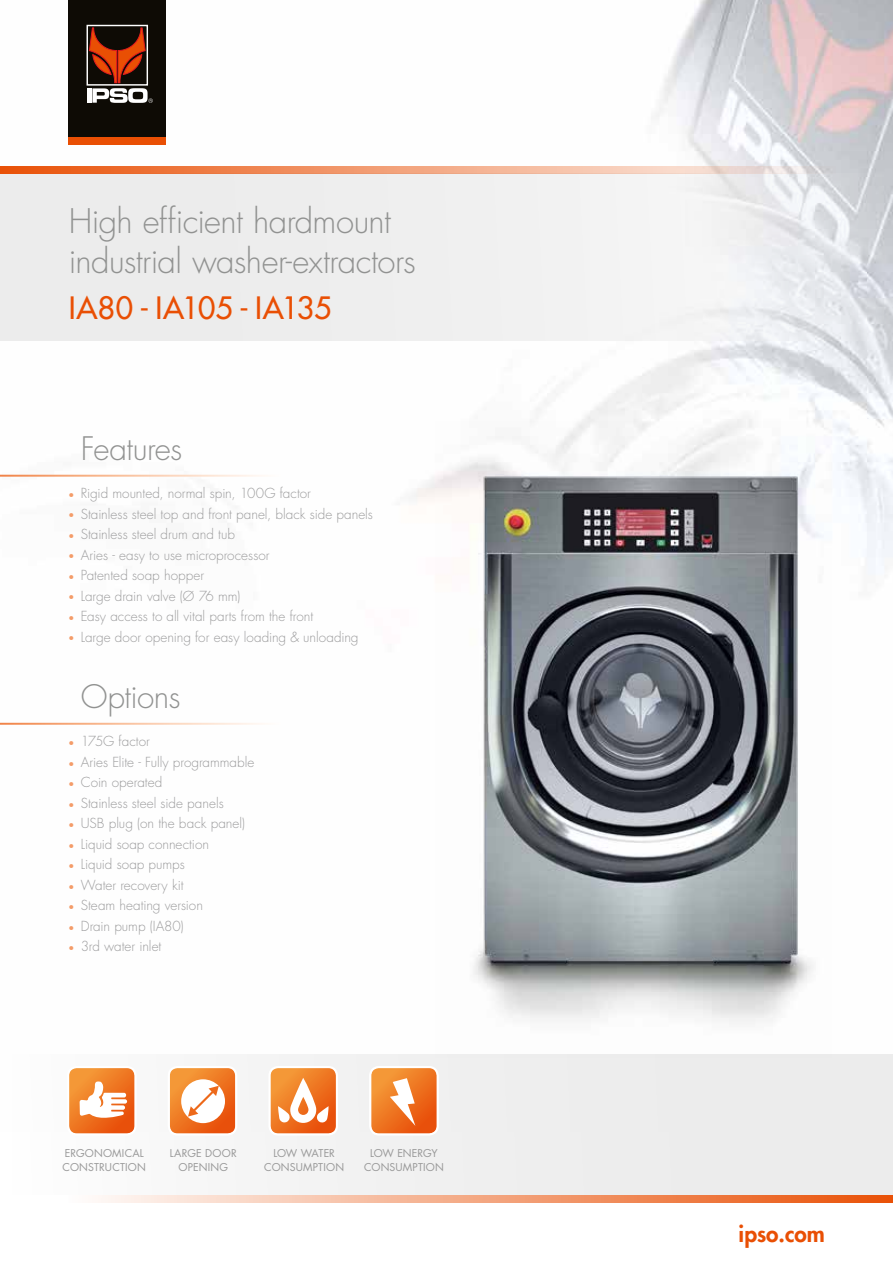
<style>
.page{position:relative;width:893px;height:1263px;background:#fff}
.page>*{position:absolute;margin:0;border:0;box-sizing:border-box;transform-origin:0 0}
.t1{font:300 33px/40.5px "Futura Std";letter-spacing:-.02em;color:#919291}
.t2{font:300 31.5px "Futura Std";letter-spacing:-.02em;color:#919291}
.t3{font:500 30px "Futura Std";letter-spacing:.005em;color:#e94f04}
.t4{font:800 22.5px "Futura Std";color:#e94f04}
.t5{font:300 13.5px "Futura Std";color:#9c9c9d}
.t6{font:10.5px/13.5px "Futura Std";letter-spacing:.015em;color:#989898;text-align:center}
.s1{font-size:10.5px;color:#f49c69}
</style>
<div class="page">
<img style="left:0;top:0;width:893px;height:723px">
<div style="left:69px;top:0;width:97px;height:137px;background:#0e0b05"></div>
<svg style="left:86px;top:24px;width:67px;height:79px"></svg>
<div style="left:69px;top:137px;width:97px;height:8px;background:#e94f04"></div>
<div style="left:0;top:173px;width:891px;height:168px;background:#ececec"></div>
<svg style="left:0;top:166px;width:836px;height:7px"></svg>
<div style="left:12px;top:1054px;width:881px;height:141px;background:#ececec"></div>
<svg style="left:98px;top:1195px;width:795px;height:7px"></svg>
<svg style="left:68px;top:1067px;width:68px;height:67px"></svg>
<div style="left:67px;top:1066px;width:70px;height:69px;border:2px solid #fff;border-radius:9px"></div>
<div style="left:67px;top:1066px;width:69px;height:69px;border:1px solid #fff;border-radius:9px"></div>
<div style="left:168px;top:1066px;width:69px;height:69px;border:1px solid #fff;border-radius:9px"></div>
<svg style="left:169px;top:1067px;width:67px;height:67px"></svg>
<div style="left:369px;top:1066px;width:70px;height:69px;border:2px solid #fff;border-radius:9px"></div>
<div style="left:370px;top:1066px;width:68px;height:69px;border:1px solid #fff;border-radius:9px"></div>
<svg style="left:370px;top:1067px;width:68px;height:67px"></svg>
<div style="left:269px;top:1066px;width:69px;height:69px;border:1px solid #fff;border-radius:9px"></div>
<svg style="left:270px;top:1067px;width:67px;height:67px"></svg>
<img style="left:436px;top:421px;width:395px;height:603px">
<hr style="left:0;top:475px;width:282px;height:2px;background:#fff">
<h1 class="t1" style="left:69px;top:202px;width:349px">High efficient hardmount industrial washer-extractors</h1>
<h3 class="t3" style="left:69px;top:290px;width:264px">IA80 - IA105 - IA135</h3>
<h2 class="t2" style="left:81px;top:429px;width:103px">Features</h2>
<p class="t5" style="left:68px;top:485px;width:245px"><span class="s1">•</span> Rigid mounted, normal spin, 100G factor</p>
<p class="t5" style="left:68px;top:506px;width:306px"><span class="s1">•</span> Stainless steel top and front panel, black side panels</p>
<p class="t5" style="left:68px;top:526px;width:168px"><span class="s1">•</span> Stainless steel drum and tub</p>
<p class="t5" style="left:68px;top:547px;width:203px"><span class="s1">•</span> Aries - easy to use microprocessor</p>
<p class="t5" style="left:68px;top:567px;width:138px"><span class="s1">•</span> Patented soap hopper</p>
<p class="t5" style="left:68px;top:588px;width:174px"><span class="s1">•</span> Large drain valve (Ø 76 mm)</p>
<p class="t5" style="left:68px;top:608px;width:247px"><span class="s1">•</span> Easy access to all vital parts from the front</p>
<p class="t5" style="left:68px;top:629px;width:292px"><span class="s1">•</span> Large door opening for easy loading &amp; unloading</p>
<h2 class="t2" style="left:81px;top:677px;width:101px">Options</h2>
<p class="t5" style="left:68px;top:733px;width:83px"><span class="s1">•</span> 175G factor</p>
<p class="t5" style="left:68px;top:754px;width:188px"><span class="s1">•</span> Aries Elite - Fully programmable</p>
<p class="t5" style="left:68px;top:774px;width:96px"><span class="s1">•</span> Coin operated</p>
<p class="t5" style="left:68px;top:795px;width:157px"><span class="s1">•</span> Stainless steel side panels</p>
<p class="t5" style="left:68px;top:815px;width:179px"><span class="s1">•</span> USB plug (on the back panel)</p>
<p class="t5" style="left:68px;top:836px;width:143px"><span class="s1">•</span> Liquid soap connection</p>
<p class="t5" style="left:68px;top:856px;width:118px"><span class="s1">•</span> Liquid soap pumps</p>
<p class="t5" style="left:68px;top:877px;width:117px"><span class="s1">•</span> Water recovery kit</p>
<p class="t5" style="left:68px;top:897px;width:136px"><span class="s1">•</span> Steam heating version</p>
<p class="t5" style="left:68px;top:918px;width:117px"><span class="s1">•</span> Drain pump (IA80)</p>
<p class="t5" style="left:68px;top:938px;width:95px"><span class="s1">•</span> 3rd water inlet</p>
<p class="t6" style="left:63px;top:1147px;width:85px;text-align:left">ERGONOMICAL<br>CONSTRUCTION</p>
<p class="t6" style="left:170px;top:1147px;width:68px">LARGE DOOR<br>OPENING</p>
<p class="t6" style="left:264px;top:1147px;width:81px">LOW WATER<br>CONSUMPTION</p>
<p class="t6" style="left:364px;top:1147px;width:81px">LOW ENERGY<br>CONSUMPTION</p>
<h3 class="t4" style="left:739px;top:1219px;width:88px">ipso.com</h3>
</div>
